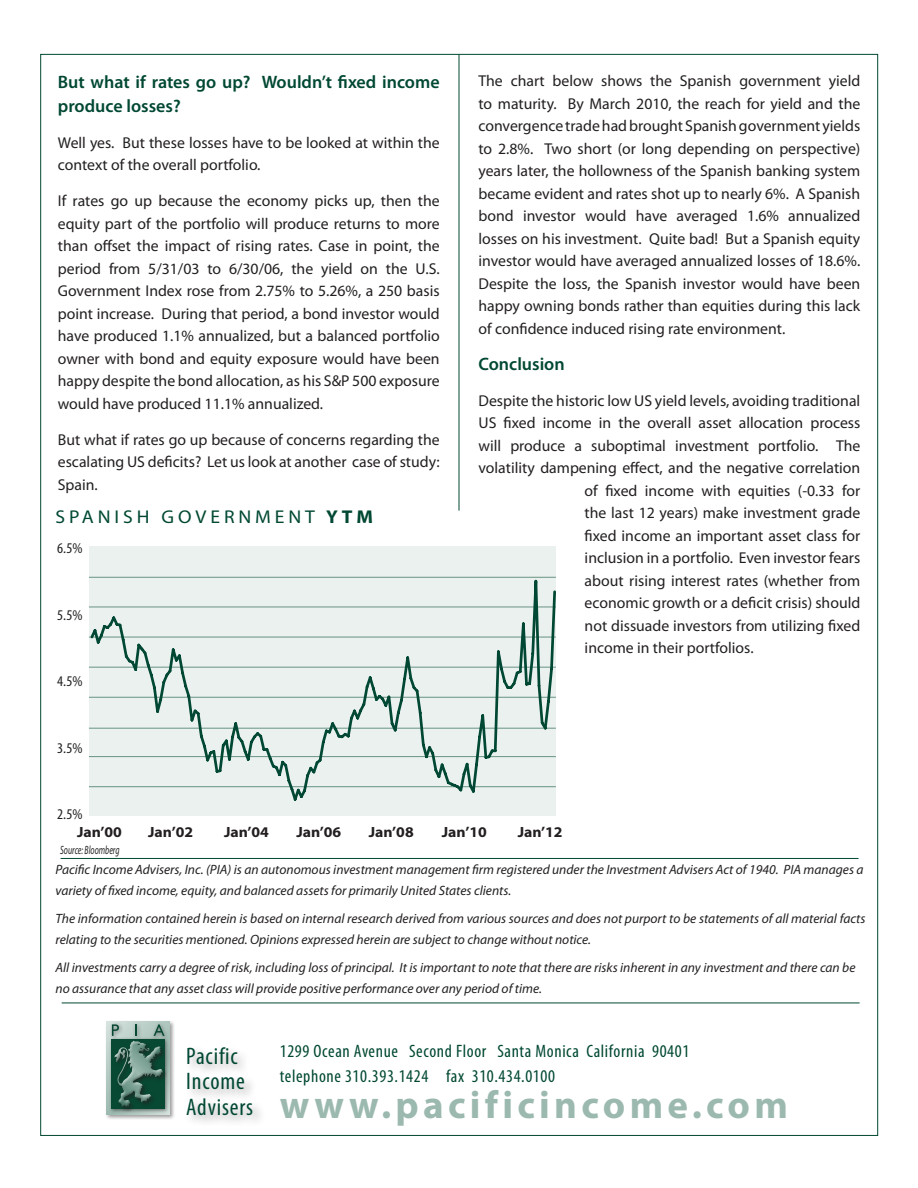
<style>
.page{position:relative;width:918px;height:1188px;background:#fff}
.page>*{position:absolute;margin:0;border:0;box-sizing:border-box;transform-origin:0 0}
.t1{font:700 39px "Myriad Pro";letter-spacing:.11em;color:#9bb9ae}
.t2{font:condensed 24px/25.5px "Myriad Pro";letter-spacing:.035em;color:#004833}
.t3{font:18.6px "Myriad Pro";letter-spacing:.2em;color:#004833;scale:1.05 1}
.t4{font:condensed 18px "Myriad Pro";letter-spacing:.035em;color:#004833}
.t5{font:600 18px/24px "Myriad Pro";color:#004833}
.t6{font:15.75px/22.5px "Myriad Pro";color:#231f20;text-align:justify}
.t7{font:700 14.85px "Myriad Pro";color:#231f20;scale:1.05 1}
.t8{font:condensed 14.85px "Myriad Pro";color:#231f20;scale:1.05 1}
.t9{font:italic 13.5px/21px "Myriad Pro";color:#231f20}
.t10{font:italic 12px "Myriad Pro";color:#231f20;scale:.66 1}
.s1{font-weight:700}
</style>
<div class="page">
<hr style="left:459px;top:55px;width:1px;height:456px;background:#004833">
<hr style="left:62px;top:1003px;width:798px;height:1px;background:#004833">
<div style="left:105px;top:1020px;width:70px;height:100px;background:#231f20;opacity:.45"></div>
<svg style="left:107px;top:1021px;width:62px;height:93px"></svg>
<div style="left:109px;top:1037px;width:61px;height:76px;background:#231f20;opacity:.55"></div>
<div style="left:109px;top:1021px;width:15px;height:20px;background:#231f20;opacity:.45"></div>
<svg style="left:112px;top:1024px;width:7px;height:12px"></svg>
<div style="left:132px;top:1021px;width:10px;height:20px;background:#231f20;opacity:.45"></div>
<svg style="left:135px;top:1024px;width:2px;height:12px"></svg>
<div style="left:151px;top:1021px;width:18px;height:20px;background:#231f20;opacity:.45"></div>
<svg style="left:154px;top:1024px;width:11px;height:12px"></svg>
<div style="left:113px;top:1039px;width:56px;height:74px;background:#231f20;opacity:.55"></div>
<div style="left:112px;top:1039px;width:51px;height:69px;background:#074932"></div>
<div style="left:112px;top:1041px;width:51px;height:68px;background:#231f20;opacity:.65"></div>
<div style="left:184px;top:1045px;width:81px;height:82px;background:#231f20;opacity:.35"></div>
<hr style="left:61px;top:858px;width:798px;height:1px;background:#004833">
<div style="left:89px;top:546px;width:467px;height:270px;background:#eaf1ef"></div>
<hr style="left:89px;top:577px;width:467px;height:1px;background:#689384">
<svg style="left:89px;top:579px;width:467px;height:222px"></svg>
<p class="t5" style="left:58px;top:69px;width:383px">But what if rates go up? Wouldn’t fixed income produce losses?</p>
<p class="t6" style="left:58px;top:131px;width:383px">Well yes. But these losses have to be looked at within the context of the overall portfolio.</p>
<p class="t6" style="left:58px;top:190px;width:383px">If rates go up because the economy picks up, then the equity part of the portfolio will produce returns to more than offset the impact of rising rates. Case in point, the period from 5/31/03 to 6/30/06, the yield on the U.S.<br>Government Index rose from 2.75% to 5.26%, a 250 basis point increase. During that period, a bond investor would have produced 1.1% annualized, but a balanced portfolio owner with bond and equity exposure would have been happy despite the bond allocation, as his S&amp;P 500 exposure would have produced 11.1% annualized.</p>
<p class="t6" style="left:58px;top:428px;width:383px">But what if rates go up because of concerns regarding the escalating US deficits? Let us look at another case of study:<br>Spain.</p>
<p class="t3" style="left:56px;top:506px;width:304px">SPANISH GOVERNMENT <span class="s1">YTM</span></p>
<p class="t8" style="left:57px;top:539px;width:26px">6.5%</p>
<p class="t8" style="left:57px;top:606px;width:26px">5.5%</p>
<p class="t8" style="left:57px;top:672px;width:26px">4.5%</p>
<p class="t8" style="left:57px;top:739px;width:26px">3.5%</p>
<p class="t6" style="left:479px;top:69px;width:383px">The chart below shows the Spanish government yield to maturity. By March 2010, the reach for yield and the convergence trade had brought Spanish government yields to 2.8%. Two short (or long depending on perspective) years later, the hollowness of the Spanish banking system became evident and rates shot up to nearly 6%. A Spanish bond investor would have averaged 1.6% annualized losses on his investment. Quite bad! But a Spanish equity investor would have averaged annualized losses of 18.6%.<br>Despite the loss, the Spanish investor would have been happy owning bonds rather than equities during this lack of confidence induced rising rate environment.</p>
<p class="t5" style="left:479px;top:351px;width:88px">Conclusion</p>
<p class="t6" style="left:479px;top:389px;width:383px">Despite the historic low US yield levels, avoiding traditional</p>
<p class="t6" style="left:479px;top:411px;width:383px">US fixed income in the overall asset allocation process</p>
<p class="t6" style="left:479px;top:434px;width:383px">will produce a suboptimal investment portfolio. The</p>
<p class="t6" style="left:479px;top:456px;width:383px">volatility dampening effect, and the negative correlation</p>
<p class="t6" style="left:585px;top:479px;width:277px">of fixed income with equities (-0.33 for</p>
<p class="t6" style="left:585px;top:501px;width:277px">the last 12 years) make investment grade</p>
<p class="t6" style="left:585px;top:524px;width:277px">fixed income an important asset class for</p>
<p class="t6" style="left:585px;top:546px;width:277px">inclusion in a portfolio. Even investor fears</p>
<p class="t6" style="left:585px;top:569px;width:277px">about rising interest rates (whether from</p>
<p class="t6" style="left:585px;top:591px;width:277px">economic growth or a deficit crisis) should</p>
<p class="t6" style="left:585px;top:614px;width:277px">not dissuade investors from utilizing fixed</p>
<p class="t6" style="left:585px;top:636px;width:170px">income in their portfolios.</p>
<p class="t8" style="left:57px;top:805px;width:26px">2.5%</p>
<p class="t7" style="left:77px;top:822px;width:44px">Jan’00</p>
<p class="t7" style="left:148px;top:822px;width:44px">Jan’02</p>
<p class="t7" style="left:224px;top:822px;width:44px">Jan’04</p>
<p class="t7" style="left:296px;top:822px;width:44px">Jan’06</p>
<p class="t7" style="left:369px;top:822px;width:44px">Jan’08</p>
<p class="t7" style="left:442px;top:822px;width:44px">Jan’10</p>
<p class="t7" style="left:518px;top:822px;width:44px">Jan’12</p>
<p class="t9" style="left:55px;top:859px;width:810px">Pacific Income Advisers, Inc. (PIA) is an autonomous investment management firm registered under the Investment Advisers Act of 1940. PIA manages a variety of fixed income, equity, and balanced assets for primarily United States clients.</p>
<p class="t9" style="left:55px;top:908px;width:812px">The information contained herein is based on internal research derived from various sources and does not purport to be statements of all material facts relating to the securities mentioned. Opinions expressed herein are subject to change without notice.</p>
<p class="t9" style="left:55px;top:956px;width:801px">All investments carry a degree of risk, including loss of principal. It is important to note that there are risks inherent in any investment and there can be no assurance that any asset class will provide positive performance over any period of time.</p>
<p class="t10" style="left:60px;top:842px;width:91px">Source: Bloomberg</p>
<p class="t2" style="left:186px;top:1043px;width:53px">Pacific</p>
<p class="t2" style="left:186px;top:1068px;width:68px">Income<br>Advisers</p>
<p class="t4" style="left:280px;top:1040px;width:411px">1299 Ocean Avenue Second Floor Santa Monica California 90401</p>
<p class="t4" style="left:280px;top:1065px;width:277px">telephone 310.393.1424 fax 310.434.0100</p>
<p class="t1" style="left:280px;top:1080px;width:510px">www.pacificincome.com</p>
</div>
